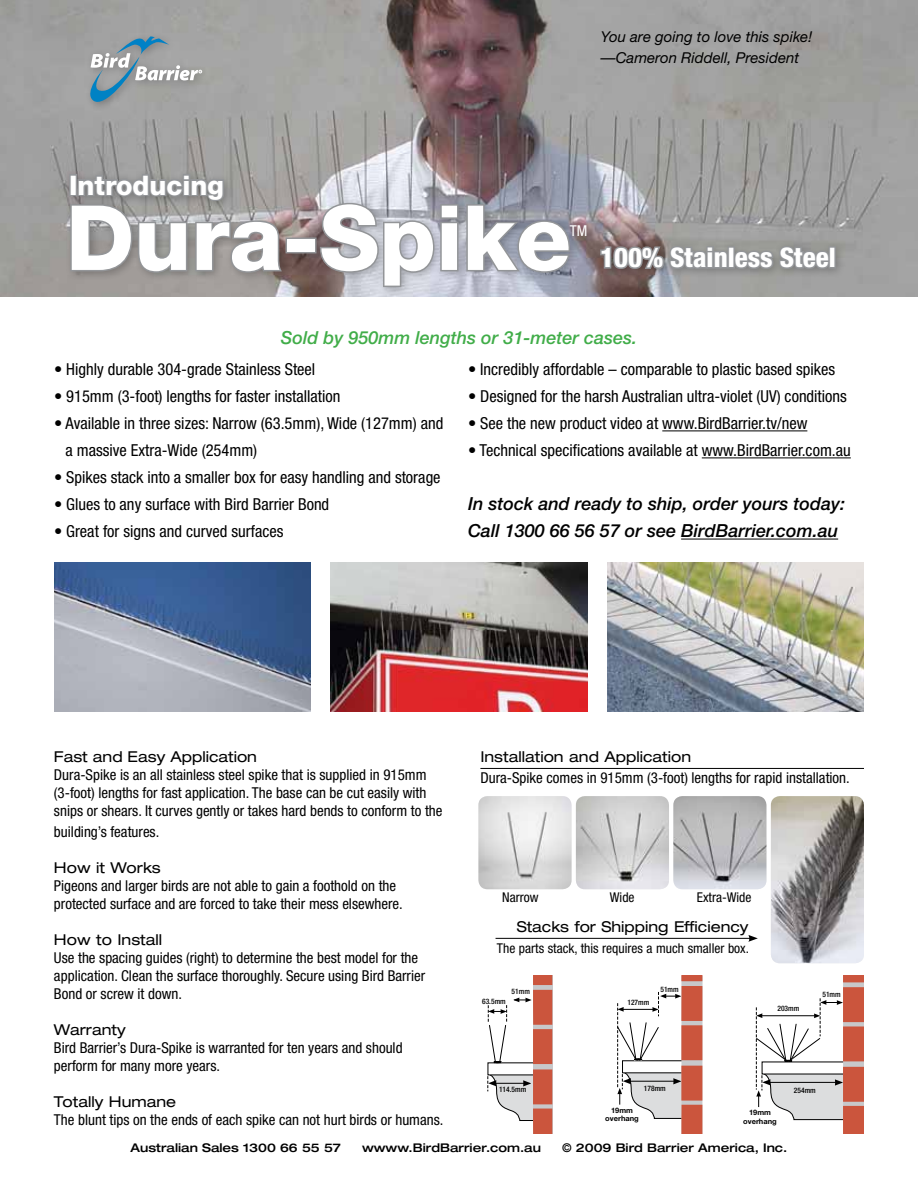
<style>
.page{position:relative;width:918px;height:1188px;background:#fff}
.page>*{position:absolute;margin:0;border:0;box-sizing:border-box;transform-origin:0 0}
.t1{font:800 90px "Helvetica Neue";color:#fff}
.t2{font:800 condensed 27px "Helvetica Neue";color:#fff}
.t3{font:800 27px "Helvetica Neue";color:#fff}
.t4{font:italic 500 18px/27px "Helvetica Neue";color:#000}
.t5{font:italic 500 18px "Helvetica Neue";color:#41ad49}
.t6{font:condensed 16.5px/27px "Helvetica Neue";color:#000}
.t7{font:condensed 15px/18px "Helvetica Neue";color:#000}
.t8{font:expanded 15px "Helvetica Neue";color:#000}
.t9{font:italic 15px/21px "Helvetica Neue";color:#000}
.t10{font:condensed 15px "Helvetica Neue";color:#fff}
.t11{font:condensed 13.5px "Helvetica Neue";color:#000}
.t12{font:500 expanded 12px "Helvetica Neue";color:#000}
.t13{font:500 condensed 7.5px "Helvetica Neue";color:#000}
.t14{font:700 7.5px/8.7px "Helvetica Neue";color:#000;text-align:center}
</style>
<div class="page">
<img style="left:0;top:0;width:918px;height:297px">
<div style="left:84px;top:30px;width:127px;height:81px;background:#a4a4a4"></div>
<svg style="left:83px;top:36px;width:119px;height:73px"></svg>
<hr style="left:662px;top:430px;width:145px;height:1px;background:#000">
<hr style="left:702px;top:457px;width:149px;height:1px;background:#000">
<hr style="left:681px;top:539px;width:157px;height:1px;background:#000">
<div style="left:65px;top:197px;width:515px;height:101px;background:#000;opacity:.25"></div>
<div style="left:286px;top:237px;width:31px;height:16px;border:3px solid #939598"></div>
<svg style="left:318px;top:201px;width:254px;height:88px"></svg>
<div style="left:63px;top:168px;width:171px;height:44px;background:#000;opacity:.25"></div>
<svg style="left:69px;top:172px;width:215px;height:102px"></svg>
<div style="left:594px;top:240px;width:251px;height:38px;background:#000;opacity:.25"></div>
<svg style="left:599px;top:244px;width:232px;height:27px"></svg>
<div style="left:829px;top:246px;width:7px;height:23px;border:3px solid #939598"></div>
<hr style="left:480px;top:768px;width:384px;height:1px;background:#000">
<img style="left:478px;top:796px;width:94px;height:93px">
<img style="left:673px;top:796px;width:93px;height:93px">
<img style="left:576px;top:796px;width:93px;height:93px">
<img style="left:771px;top:796px;width:93px;height:167px">
<hr style="left:496px;top:938px;width:255px;height:1px;background:#000">
<svg style="left:748px;top:935px;width:10px;height:7px"></svg>
<img style="left:608px;top:563px;width:256px;height:148px">
<img style="left:331px;top:563px;width:256px;height:148px">
<img style="left:54px;top:563px;width:256px;height:148px">
<svg style="left:513px;top:998px;width:18px;height:4px"></svg>
<svg style="left:488px;top:1005px;width:19px;height:58px"></svg>
<div style="left:533px;top:976px;width:19px;height:158px;background:#c7c8ca"></div>
<div style="left:533px;top:1029px;width:19px;height:35px;background:#cb553d"></div>
<div style="left:533px;top:1069px;width:19px;height:35px;background:#cb553d"></div>
<svg style="left:487px;top:1073px;width:65px;height:61px"></svg>
<svg style="left:533px;top:976px;width:19px;height:9px"></svg>
<div style="left:533px;top:990px;width:19px;height:35px;background:#cb553d"></div>
<div style="left:681px;top:976px;width:22px;height:158px;background:linear-gradient(to right,#c7c8ca,#c7c8ca)"></div>
<svg style="left:681px;top:976px;width:21px;height:5px"></svg>
<div style="left:681px;top:986px;width:21px;height:35px;background:#cb553d"></div>
<svg style="left:617px;top:992px;width:85px;height:142px"></svg>
<svg style="left:843px;top:982px;width:21px;height:5px"></svg>
<svg style="left:843px;top:976px;width:21px;height:6px"></svg>
<div style="left:843px;top:987px;width:21px;height:35px;background:#cb553d"></div>
<svg style="left:755px;top:998px;width:109px;height:136px"></svg>
<p class="t9" style="left:601px;top:26px;width:213px">You are going to love this spike! —Cameron Riddell, President</p>
<h2 class="t3" style="left:69px;top:169px;width:157px">Introducing</h2>
<h1 class="t1" style="left:66px;top:184px;width:507px">Dura-Spike</h1>
<p class="t10" style="left:570px;top:222px;width:19px">TM</p>
<h2 class="t2" style="left:600px;top:241px;width:237px">100% Stainless Steel</h2>
<p class="t5" style="left:281px;top:327px;width:358px">Sold by 950mm lengths or 31-meter cases.</p>
<p class="t6" style="left:54px;top:356px;width:263px">• Highly durable 304-grade Stainless Steel</p>
<p class="t6" style="left:54px;top:383px;width:288px">• 915mm (3-foot) lengths for faster installation</p>
<p class="t6" style="left:66px;top:410px;width:379px;text-indent:-12px">• Available in three sizes: Narrow (63.5mm), Wide (127mm) and a massive Extra-Wide (254mm)</p>
<p class="t6" style="left:54px;top:464px;width:388px">• Spikes stack into a smaller box for easy handling and storage</p>
<p class="t6" style="left:54px;top:491px;width:277px">• Glues to any surface with Bird Barrier Bond</p>
<p class="t6" style="left:54px;top:518px;width:231px">• Great for signs and curved surfaces</p>
<p class="t6" style="left:468px;top:356px;width:369px">• Incredibly affordable – comparable to plastic based spikes</p>
<p class="t6" style="left:468px;top:383px;width:380px">• Designed for the harsh Australian ultra-violet (UV) conditions</p>
<p class="t6" style="left:468px;top:410px;width:341px">• See the new product video at www.BirdBarrier.tv/new</p>
<p class="t6" style="left:468px;top:437px;width:384px">• Technical specifications available at www.BirdBarrier.com.au</p>
<p class="t4" style="left:468px;top:490px;width:379px">In stock and ready to ship, order yours today:<br>Call 1300 66 56 57 or see BirdBarrier.com.au</p>
<p class="t8" style="left:54px;top:748px;width:205px">Fast and Easy Application</p>
<p class="t7" style="left:54px;top:766px;width:390px">Dura-Spike is an all stainless steel spike that is supplied in 915mm (3-foot) lengths for fast application. The base can be cut easily with snips or shears. It curves gently or takes hard bends to conform to the</p>
<p class="t7" style="left:54px;top:823px;width:107px">building’s features.</p>
<p class="t8" style="left:54px;top:859px;width:108px">How it Works</p>
<p class="t7" style="left:54px;top:877px;width:350px">Pigeons and larger birds are not able to gain a foothold on the protected surface and are forced to take their mess elsewhere.</p>
<p class="t8" style="left:54px;top:931px;width:110px">How to Install</p>
<p class="t7" style="left:54px;top:949px;width:373px">Use the spacing guides (right) to determine the best model for the application. Clean the surface thoroughly. Secure using Bird Barrier<br>Bond or screw it down.</p>
<p class="t8" style="left:54px;top:1021px;width:73px">Warranty</p>
<p class="t7" style="left:54px;top:1039px;width:350px">Bird Barrier’s Dura-Spike is warranted for ten years and should perform for many more years.</p>
<p class="t8" style="left:54px;top:1093px;width:124px">Totally Humane</p>
<p class="t7" style="left:54px;top:1111px;width:391px">The blunt tips on the ends of each spike can not hurt birds or humans.</p>
<p class="t8" style="left:480px;top:748px;width:212px">Installation and Application</p>
<p class="t7" style="left:480px;top:769px;width:371px">Dura-Spike comes in 915mm (3-foot) lengths for rapid installation.</p>
<p class="t11" style="left:502px;top:890px;width:38px">Narrow</p>
<p class="t11" style="left:610px;top:890px;width:26px">Wide</p>
<p class="t11" style="left:697px;top:890px;width:56px">Extra-Wide</p>
<p class="t8" style="left:517px;top:918px;width:233px">Stacks for Shipping Efficiency</p>
<p class="t11" style="left:497px;top:941px;width:254px">The parts stack, this requires a much smaller box.</p>
<p class="t13" style="left:512px;top:987px;width:20px">51mm</p>
<p class="t13" style="left:660px;top:984px;width:20px">51mm</p>
<p class="t13" style="left:482px;top:996px;width:25px">63.5mm</p>
<p class="t13" style="left:627px;top:998px;width:23px">127mm</p>
<p class="t13" style="left:777px;top:1003px;width:23px">203mm</p>
<p class="t13" style="left:822px;top:990px;width:20px">51mm</p>
<p class="t13" style="left:499px;top:1085px;width:29px">114.5mm</p>
<p class="t13" style="left:644px;top:1083px;width:23px">178mm</p>
<p class="t13" style="left:794px;top:1086px;width:23px">254mm</p>
<p class="t14" style="left:605px;top:1106px;width:35px">19mm overhang</p>
<p class="t14" style="left:743px;top:1108px;width:35px">19mm overhang</p>
<p class="t12" style="left:131px;top:1141px;width:212px">Australian Sales 1300 66 55 57</p>
<p class="t12" style="left:362px;top:1141px;width:180px">wwww.BirdBarrier.com.au</p>
<p class="t12" style="left:562px;top:1141px;width:227px">© 2009 Bird Barrier America, Inc.</p>
</div>
